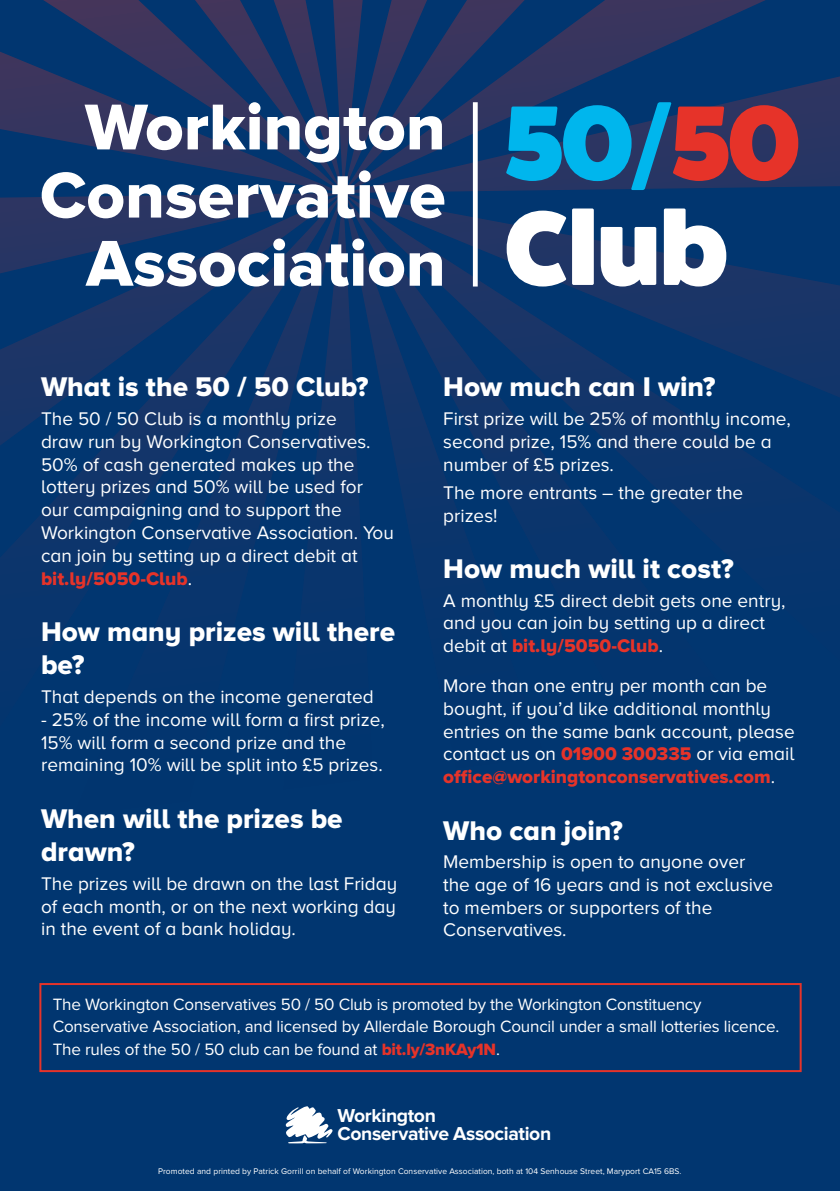
<style>
.page{position:relative;width:840px;height:1191px;background:#fff}
.page>*{position:absolute;margin:0;border:0;box-sizing:border-box;transform-origin:0 0}
.t1{font:28px/33.6px "Proxima Nova A Extrabld";color:#fff}
.t2{font:700 19.4px/18.2px "Proxima Nova";letter-spacing:-.02em;color:#fff}
.t3{font:19px/22.8px "Proxima Nova A";color:#fff}
.t4{font:19px "Proxima Nova A Extrabld";color:#e63329}
.t5{font:17px/22.4px "Proxima Nova";letter-spacing:-.01em;color:#fff}
.t6{font:8.4px "Proxima Nova";letter-spacing:.005em;color:#fff}
.s1{font-family:"Proxima Nova A";color:#fff}
.s2{font-family:"Proxima Nova A Extrabld";color:#e63329}
.s3{font-family:"Proxima Nova Extrabld";color:#e63329}
</style>
<div class="page">
<div style="left:0;top:0;width:839px;height:1191px;background:#013670"></div>
<svg style="left:0;top:0;width:839px;height:575px"></svg>
<svg style="left:285px;top:1106px;width:48px;height:38px"></svg>
<svg style="left:85px;top:238px;width:356px;height:48px"></svg>
<svg style="left:42px;top:170px;width:402px;height:48px"></svg>
<svg style="left:84px;top:102px;width:357px;height:61px"></svg>
<svg style="left:506px;top:208px;width:220px;height:78px"></svg>
<svg style="left:505px;top:102px;width:292px;height:88px;background:#475b7f"></svg>
<div style="left:472px;top:102px;width:5px;height:184px;background:#fff"></div>
<div style="left:39px;top:983px;width:762px;height:89px;border:2px solid #e63329"></div>
<h1 class="t1" style="left:41px;top:370px;width:329px">What is the 50 / 50 Club?</h1>
<p class="t3" style="left:41px;top:407px;width:354px">The 50 / 50 Club is a monthly prize<br>draw run by Workington Conservatives.<br>50% of cash generated makes up the lottery prizes and 50% will be used for our campaigning and to support the Workington Conservative Association. You can join by setting up a direct debit at</p>
<p class="t4" style="left:41px;top:567px;width:152px">bit.ly/5050-Club<span class="s1">.</span></p>
<h1 class="t1" style="left:41px;top:614px;width:355px">How many prizes will there be?</h1>
<p class="t3" style="left:41px;top:685px;width:334px">That depends on the income generated</p>
<p class="t3" style="left:41px;top:708px;width:345px">- 25% of the income will form a first prize,<br>15% will form a second prize and the remaining 10% will be split into £5 prizes.</p>
<h1 class="t1" style="left:41px;top:801px;width:303px">When will the prizes be drawn?</h1>
<p class="t3" style="left:41px;top:871px;width:357px;text-align:justify">The prizes will be drawn on the last Friday of each month, or on the next working day in the event of a bank holiday.</p>
<h1 class="t1" style="left:443px;top:370px;width:274px">How much can I win?</h1>
<p class="t3" style="left:443px;top:407px;width:349px">First prize will be 25% of monthly income, second prize, 15% and there could be a number of £5 prizes.</p>
<p class="t3" style="left:443px;top:481px;width:301px">The more entrants – the greater the prizes!</p>
<h1 class="t1" style="left:443px;top:551px;width:292px">How much will it cost?</h1>
<p class="t3" style="left:443px;top:588px;width:343px">A monthly £5 direct debit gets one entry, and you can join by setting up a direct</p>
<p class="t4" style="left:443px;top:635px;width:221px"><span class="s1">debit at</span> bit.ly/5050-Club<span class="s1">.</span></p>
<p class="t3" style="left:443px;top:674px;width:353px">More than one entry per month can be bought, if you’d like additional monthly entries on the same bank account, please contact us on <span class="s2">01900 300335</span> or via email</p>
<p class="t4" style="left:443px;top:766px;width:333px">office@workingtonconservatives.com<span class="s1">.</span></p>
<h1 class="t1" style="left:443px;top:812px;width:181px">Who can join?</h1>
<p class="t3" style="left:443px;top:850px;width:331px">Membership is open to anyone over the age of 16 years and is not exclusive to members or supporters of the<br>Conservatives.</p>
<p class="t5" style="left:53px;top:993px;width:727px">The Workington Conservatives 50 / 50 Club is promoted by the Workington Constituency<br>Conservative Association, and licensed by Allerdale Borough Council under a small lotteries licence.<br>The rules of the 50 / 50 club can be found at <span class="s3">bit.ly/3nKAy1N</span>.</p>
<p class="t2" style="left:337px;top:1106px;width:215px">Workington<br>Conservative Association</p>
<p class="t6" style="left:158px;top:1166px;width:524px">Promoted and printed by Patrick Gorrill on behalf of Workington Conservative Association, both at 104 Senhouse Street, Maryport CA15 6BS.</p>
</div>
